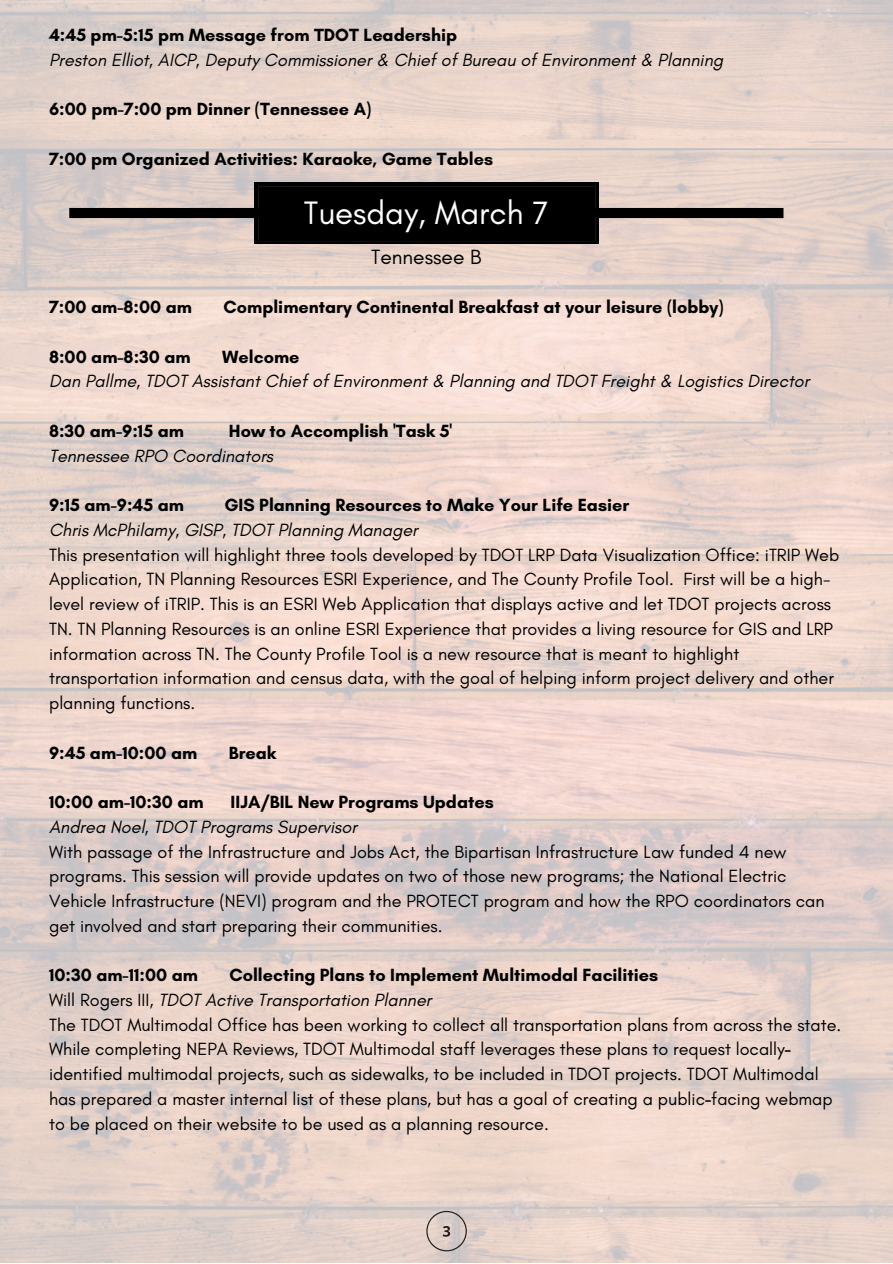
<style>
.page{position:relative;width:893px;height:1264px;background:#fff}
.page>*{position:absolute;margin:0;border:0;box-sizing:border-box;transform-origin:0 0}
.t1{font:33px "Glacial Indifference";color:#fff}
.t2{font:21px "Glacial Indifference";color:#000}
.t3{font:18px/24.8px "Glacial Indifference";color:#000}
.t4{font:700 18px "Glacial Indifference";color:#000}
.t5{font:italic 18px "Glacial Indifference";color:#000}
.s1{font-weight:700}
.s2{font-style:italic}
</style>
<div class="page">
<img style="left:0;top:0;width:892px;height:1262px">
<div style="left:254px;top:182px;width:344px;height:62px;background:#000"></div>
<svg style="left:258px;top:186px;width:336px;height:54px"></svg>
<div style="left:69px;top:208px;width:714px;height:10px;background:#000"></div>
<svg style="left:426px;top:1210px;width:41px;height:41px"></svg>
<p class="t4" style="left:49px;top:24px;width:409px">4:45 pm-5:15 pm Message from TDOT Leadership</p>
<p class="t5" style="left:49px;top:49px;width:675px">Preston Elliot, AICP, Deputy Commissioner &amp; Chief of Bureau of Environment &amp; Planning</p>
<p class="t4" style="left:49px;top:98px;width:324px">6:00 pm-7:00 pm Dinner (Tennessee A)</p>
<p class="t4" style="left:49px;top:148px;width:445px">7:00 pm Organized Activities: Karaoke, Game Tables</p>
<h1 class="t1" style="left:304px;top:192px;width:246px">Tuesday, March 7</h1>
<p class="t2" style="left:371px;top:243px;width:112px">Tennessee B</p>
<p class="t4" style="left:49px;top:296px;width:144px">7:00 am-8:00 am</p>
<p class="t4" style="left:223px;top:296px;width:501px">Complimentary Continental Breakfast at your leisure (lobby)</p>
<p class="t4" style="left:49px;top:345px;width:143px">8:00 am-8:30 am</p>
<p class="t4" style="left:222px;top:345px;width:79px">Welcome</p>
<p class="t5" style="left:49px;top:370px;width:761px">Dan Pallme, TDOT Assistant Chief of Environment &amp; Planning and TDOT Freight &amp; Logistics Director</p>
<p class="t4" style="left:49px;top:420px;width:136px">8:30 am-9:15 am</p>
<p class="t4" style="left:229px;top:420px;width:225px">How to Accomplish 'Task 5'</p>
<p class="t5" style="left:49px;top:444px;width:225px">Tennessee RPO Coordinators</p>
<p class="t4" style="left:49px;top:494px;width:136px">9:15 am-9:45 am</p>
<p class="t4" style="left:224px;top:494px;width:406px">GIS Planning Resources to Make Your Life Easier</p>
<p class="t5" style="left:49px;top:519px;width:370px">Chris McPhilamy, GISP, TDOT Planning Manager</p>
<p class="t3" style="left:49px;top:542px;width:791px">This presentation will highlight three tools developed by TDOT LRP Data Visualization Office: iTRIP Web Application, TN Planning Resources ESRI Experience, and The County Profile Tool. First will be a high&shy;level review of iTRIP. This is an ESRI Web Application that displays active and let TDOT projects across TN. TN Planning Resources is an online ESRI Experience that provides a living resource for GIS and LRP information across TN. The County Profile Tool is a new resource that is meant to highlight transportation information and census data, with the goal of helping inform project delivery and other planning functions.</p>
<p class="t4" style="left:49px;top:741px;width:150px">9:45 am-10:00 am</p>
<p class="t4" style="left:229px;top:741px;width:49px">Break</p>
<p class="t4" style="left:49px;top:791px;width:156px">10:00 am-10:30 am</p>
<p class="t4" style="left:231px;top:791px;width:264px">IIJA/BIL New Programs Updates</p>
<p class="t5" style="left:49px;top:815px;width:309px">Andrea Noel, TDOT Programs Supervisor</p>
<p class="t3" style="left:49px;top:838px;width:777px">With passage of the Infrastructure and Jobs Act, the Bipartisan Infrastructure Law funded 4 new programs. This session will provide updates on two of those new programs; the National Electric Vehicle Infrastructure (NEVI) program and the PROTECT program and how the RPO coordinators can get involved and start preparing their communities.</p>
<p class="t4" style="left:49px;top:964px;width:150px">10:30 am-11:00 am</p>
<p class="t3" style="left:49px;top:962px;width:793px;text-indent:180px"><span class="s1">Collecting Plans to Implement Multimodal Facilities<br></span>Will Rogers III<span class="s2">, TDOT Active Transportation Planner<br></span>The TDOT Multimodal Office has been working to collect all transportation plans from across the state.<br>While completing NEPA Reviews, TDOT Multimodal staff leverages these plans to request locally&shy;identified multimodal projects, such as sidewalks, to be included in TDOT projects. TDOT Multimodal has prepared a master internal list of these plans, but has a goal of creating a public<span class="s1">-</span>facing webmap to be placed on their website to be used as a planning resource.</p>
</div>
